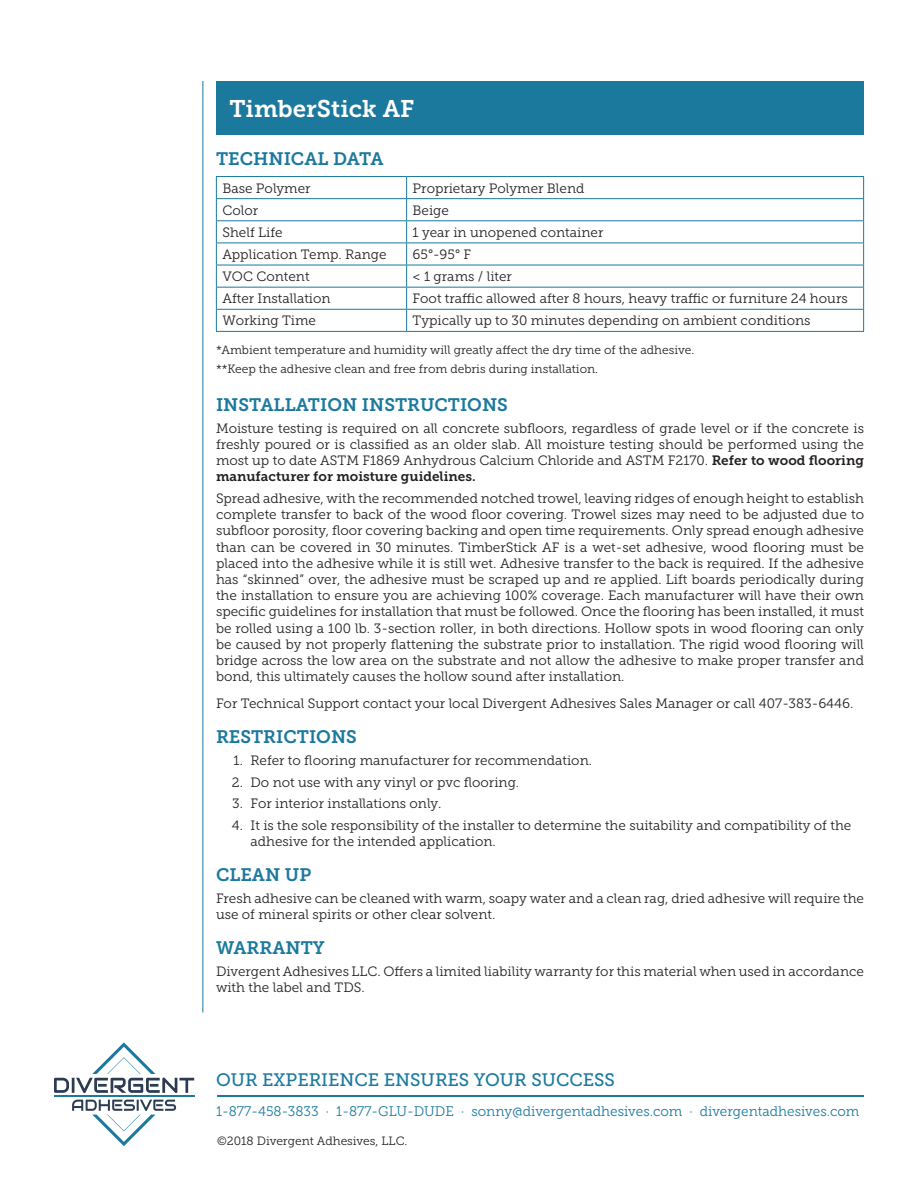
<style>
.page{position:relative;width:918px;height:1188px;background:#fff}
.page>*{position:absolute;margin:0;border:0;box-sizing:border-box;transform-origin:0 0}
.t1{font:24px "Museo Slab 700";color:#fff}
.t2{font:18px "Museo Slab 700";color:#1b799e}
.t3{font:18px "Museo Slab 500";color:#1b799e}
.t4{font:13.8px "Museo Slab 300";color:#1b799e}
.t5{font:13.5px/16.2px "Museo Slab 300";color:#231f20}
.t6{font:13.5px "Museo Slab 700";color:#231f20}
.t7{font:12px/19.8px "Museo Slab 300";color:#231f20}
.s1{font-family:"Museo Slab 700"}
</style>
<div class="page">
<hr style="left:216px;top:176px;width:191px;height:1px;background:#1b799e">
<hr style="left:407px;top:176px;width:457px;height:1px;background:#1b799e">
<hr style="left:216px;top:198px;width:191px;height:1px;background:#1b799e">
<hr style="left:407px;top:198px;width:457px;height:1px;background:#1b799e">
<hr style="left:216px;top:220px;width:191px;height:1px;background:#1b799e">
<hr style="left:407px;top:220px;width:457px;height:1px;background:#1b799e">
<hr style="left:216px;top:243px;width:191px;height:1px;background:#1b799e">
<hr style="left:407px;top:243px;width:457px;height:1px;background:#1b799e">
<hr style="left:216px;top:265px;width:191px;height:1px;background:#1b799e">
<hr style="left:407px;top:265px;width:457px;height:1px;background:#1b799e">
<hr style="left:216px;top:287px;width:191px;height:1px;background:#1b799e">
<hr style="left:407px;top:287px;width:457px;height:1px;background:#1b799e">
<hr style="left:216px;top:309px;width:191px;height:1px;background:#1b799e">
<svg style="left:216px;top:177px;width:1px;height:154px"></svg>
<hr style="left:407px;top:309px;width:457px;height:1px;background:#1b799e">
<svg style="left:406px;top:177px;width:1px;height:154px"></svg>
<svg style="left:863px;top:177px;width:1px;height:154px"></svg>
<hr style="left:216px;top:331px;width:191px;height:1px;background:#1b799e">
<hr style="left:407px;top:331px;width:457px;height:1px;background:#1b799e">
<hr style="left:217px;top:1096px;width:647px;height:1px;background:#1b799e">
<hr style="left:202px;top:81px;width:1px;height:931px;background:#1b799e">
<svg style="left:54px;top:1042px;width:140px;height:104px"></svg>
<hr style="left:54px;top:1096px;width:140px;height:1px;background:#1b799e">
<div style="left:216px;top:81px;width:648px;height:54px;background:#1b799e"></div>
<h1 class="t1" style="left:230px;top:95px;width:186px">TimberStick AF</h1>
<h2 class="t2" style="left:216px;top:148px;width:169px">TECHNICAL DATA</h2>
<p class="t5" style="left:222px;top:180px;width:90px">Base Polymer</p>
<p class="t5" style="left:413px;top:180px;width:173px">Proprietary Polymer Blend</p>
<p class="t5" style="left:222px;top:202px;width:37px">Color</p>
<p class="t5" style="left:413px;top:202px;width:38px">Beige</p>
<p class="t5" style="left:222px;top:224px;width:62px">Shelf Life</p>
<p class="t5" style="left:413px;top:224px;width:192px">1 year in unopened container</p>
<p class="t5" style="left:222px;top:246px;width:166px">Application Temp. Range</p>
<p class="t5" style="left:413px;top:246px;width:60px">65°-95° F</p>
<p class="t5" style="left:222px;top:269px;width:89px">VOC Content</p>
<p class="t5" style="left:413px;top:269px;width:101px">&lt; 1 grams / liter</p>
<p class="t5" style="left:222px;top:291px;width:110px">After Installation</p>
<p class="t5" style="left:413px;top:291px;width:437px">Foot traffic allowed after 8 hours, heavy traffic or furniture 24 hours</p>
<p class="t5" style="left:222px;top:313px;width:95px">Working Time</p>
<p class="t5" style="left:413px;top:313px;width:400px">Typically up to 30 minutes depending on ambient conditions</p>
<p class="t7" style="left:216px;top:340px;width:480px">*Ambient temperature and humidity will greatly affect the dry time of the adhesive. **Keep the adhesive clean and free from debris during installation.</p>
<h2 class="t2" style="left:216px;top:395px;width:294px">INSTALLATION INSTRUCTIONS</h2>
<p class="t5" style="left:216px;top:420px;width:650px;text-align:justify">Moisture testing is required on all concrete subfloors, regardless of grade level or if the concrete is freshly poured or is classified as an older slab. All moisture testing should be performed using the most up to date ASTM F1869 Anhydrous Calcium Chloride and ASTM F2170. <span class="s1">Refer to wood flooring</span></p>
<p class="t6" style="left:216px;top:469px;width:261px">manufacturer for moisture guidelines.</p>
<p class="t5" style="left:216px;top:490px;width:650px;text-align:justify">Spread adhesive, with the recommended notched trowel, leaving ridges of enough height to establish complete transfer to back of the wood floor covering. Trowel sizes may need to be adjusted due to subfloor porosity, floor covering backing and open time requirements. Only spread enough adhesive than can be covered in 30 minutes. TimberStick AF is a wet-set adhesive, wood flooring must be placed into the adhesive while it is still wet. Adhesive transfer to the back is required. If the adhesive has “skinned” over, the adhesive must be scraped up and re applied. Lift boards periodically during the installation to ensure you are achieving 100% coverage. Each manufacturer will have their own specific guidelines for installation that must be followed. Once the flooring has been installed, it must be rolled using a 100 lb. 3-section roller, in both directions. Hollow spots in wood flooring can only be caused by not properly flattening the substrate prior to installation. The rigid wood flooring will bridge across the low area on the substrate and not allow the adhesive to make proper transfer and bond, this ultimately causes the hollow sound after installation.</p>
<p class="t5" style="left:216px;top:696px;width:639px">For Technical Support contact your local Divergent Adhesives Sales Manager or call 407-383-6446.</p>
<h2 class="t2" style="left:216px;top:727px;width:143px">RESTRICTIONS</h2>
<p class="t5" style="left:234px;top:752px;width:360px">1. Refer to flooring manufacturer for recommendation.</p>
<p class="t5" style="left:232px;top:774px;width:289px">2. Do not use with any vinyl or pvc flooring.</p>
<p class="t5" style="left:232px;top:796px;width:211px">3. For interior installations only.</p>
<p class="t5" style="left:251px;top:817px;width:602px;text-indent:-19px">4. It is the sole responsibility of the installer to determine the suitability and compatibility of the adhesive for the intended application.</p>
<h2 class="t2" style="left:216px;top:865px;width:97px">CLEAN UP</h2>
<p class="t5" style="left:216px;top:890px;width:650px">Fresh adhesive can be cleaned with warm, soapy water and a clean rag, dried adhesive will require the use of mineral spirits or other clear solvent.</p>
<h2 class="t2" style="left:216px;top:938px;width:110px">WARRANTY</h2>
<p class="t5" style="left:216px;top:963px;width:649px">Divergent Adhesives LLC. Offers a limited liability warranty for this material when used in accordance with the label and TDS.</p>
<h2 class="t3" style="left:216px;top:1070px;width:401px">OUR EXPERIENCE ENSURES YOUR SUCCESS</h2>
<p class="t4" style="left:216px;top:1104px;width:645px">1-877-458-3833 · 1-877-GLU-DUDE · sonny@divergentadhesives.com · divergentadhesives.com</p>
<p class="t7" style="left:217px;top:1131px;width:192px">©2018 Divergent Adhesives, LLC.</p>
</div>
